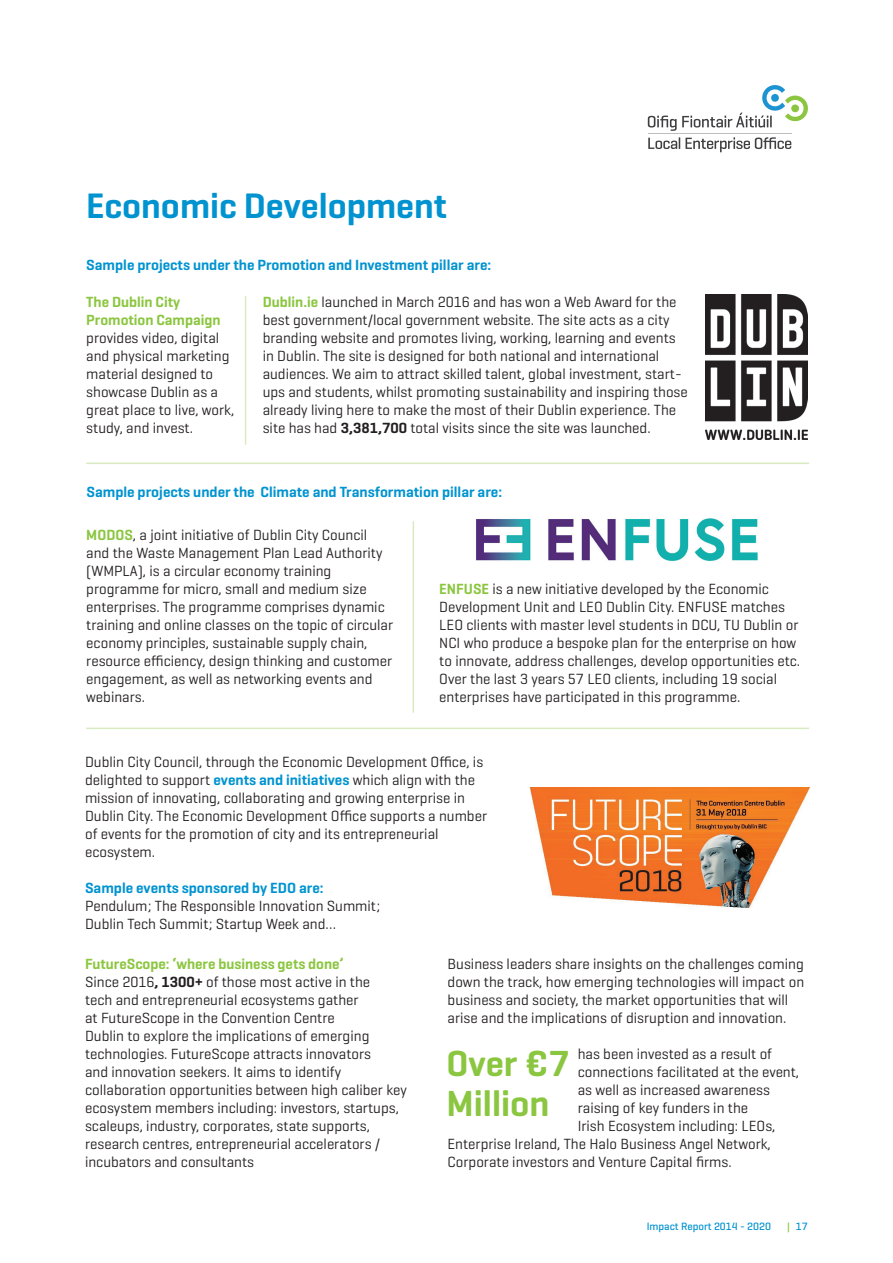
<style>
.page{position:relative;width:893px;height:1263px;background:#fff}
.page>*{position:absolute;margin:0;border:0;box-sizing:border-box;transform-origin:0 0}
.t1{font:600 36.9px/39.3px "Geogrotesque";color:#8bc640}
.t2{font:600 36px "Geogrotesque";color:#0093d0}
.t3{font:15px/18px "Geogrotesque";color:#231f20}
.t4{font:600 15px "Geogrotesque";color:#0093d0}
.t5{font:600 15px/18px "Geogrotesque";color:#8bc640}
.t6{font:500 10.8px "Geogrotesque";color:#0093d0}
.s1{font-weight:600;color:#8bc640}
.s2{font-weight:600}
.s3{font-weight:600;color:#0093d0}
.s4{color:#8bc640}
</style>
<div class="page">
<hr style="left:648px;top:133px;width:143px;height:1px;background:#bcbfbe">
<svg style="left:648px;top:137px;width:143px;height:15px"></svg>
<svg style="left:648px;top:85px;width:160px;height:46px"></svg>
<img style="left:476px;top:518px;width:282px;height:43px">
<img style="left:530px;top:788px;width:279px;height:119px">
<img style="left:706px;top:295px;width:102px;height:144px">
<hr style="left:86px;top:462px;width:723px;height:2px;background:#daeac1">
<hr style="left:86px;top:728px;width:723px;height:1px;background:#daeac1">
<hr style="left:245px;top:296px;width:1px;height:149px;background:#daeac1">
<hr style="left:413px;top:521px;width:1px;height:192px;background:#daeac1">
<h2 class="t2" style="left:86px;top:184px;width:362px">Economic Development</h2>
<p class="t4" style="left:86px;top:255px;width:406px">Sample projects under the Promotion and Investment pillar are:</p>
<p class="t5" style="left:86px;top:293px;width:136px">The Dublin City<br>Promotion Campaign</p>
<p class="t3" style="left:86px;top:329px;width:150px">provides video, digital and physical marketing material designed to showcase Dublin as a great place to live, work, study, and invest.</p>
<p class="t3" style="left:263px;top:293px;width:427px"><span class="s1">Dublin.ie</span> launched in March 2016 and has won a Web Award for the best government/local government website. The site acts as a city branding website and promotes living, working, learning and events in Dublin. The site is designed for both national and international audiences. We aim to attract skilled talent, global investment, start&shy;ups and students, whilst promoting sustainability and inspiring those already living here to make the most of their Dublin experience. The site has had <span class="s2">3,381,700</span> total visits since the site was launched.</p>
<p class="t4" style="left:87px;top:483px;width:417px">Sample projects under the Climate and Transformation pillar are:</p>
<p class="t3" style="left:86px;top:525px;width:308px"><span class="s1">MODOS</span>, a joint initiative of Dublin City Council and the Waste Management Plan Lead Authority (WMPLA), is a circular economy training programme for micro, small and medium size enterprises. The programme comprises dynamic training and online classes on the topic of circular economy principles, sustainable supply chain, resource efficiency, design thinking and customer engagement, as well as networking events and webinars.</p>
<p class="t3" style="left:439px;top:579px;width:362px"><span class="s1">ENFUSE</span> is a new initiative developed by the Economic Development Unit and LEO Dublin City. ENFUSE matches LEO clients with master level students in DCU, TU Dublin or NCI who produce a bespoke plan for the enterprise on how to innovate, address challenges, develop opportunities etc.<br>Over the last 3 years 57 LEO clients, including 19 social enterprises have participated in this programme.</p>
<p class="t3" style="left:85px;top:753px;width:404px">Dublin City Council, through the Economic Development Office, is delighted to support <span class="s3">events and initiatives</span> which align with the mission of innovating, collaborating and growing enterprise in Dublin City. The Economic Development Office supports a number of events for the promotion of city and its entrepreneurial ecosystem.</p>
<p class="t4" style="left:85px;top:879px;width:240px">Sample events sponsored by EDO are:</p>
<p class="t3" style="left:85px;top:897px;width:297px">Pendulum; The Responsible Innovation Summit;<br>Dublin Tech Summit; Startup Week and…</p>
<p class="t3" style="left:85px;top:955px;width:323px"><span class="s1">FutureScope: ‘where business gets done’<br></span>Since 2016<span class="s2">, 1300+</span> of those most active in the<br>tech and entrepreneurial ecosystems gather<br>at FutureScope in the Convention Centre<br>Dublin to explore the implications of emerging technologies. FutureScope attracts innovators<br>and innovation seekers. It aims to identify collaboration opportunities between high caliber key ecosystem members including: investors, startups, scaleups, industry, corporates, state supports, research centres, entrepreneurial accelerators / incubators and consultants</p>
<p class="t3" style="left:448px;top:955px;width:358px">Business leaders share insights on the challenges coming down the track, how emerging technologies will impact on business and society, the market opportunities that will arise and the implications of disruption and innovation.</p>
<p class="t3" style="left:578px;top:1045px;width:196px">has been invested as a result of</p>
<p class="t3" style="left:578px;top:1063px;width:223px">connections facilitated at the event,</p>
<p class="t3" style="left:578px;top:1081px;width:194px">as well as increased awareness</p>
<p class="t3" style="left:578px;top:1099px;width:172px">raising of key funders in the</p>
<p class="t3" style="left:578px;top:1117px;width:199px">Irish Ecosystem including: LEOs,</p>
<p class="t3" style="left:448px;top:1135px;width:325px">Enterprise Ireland, The Halo Business Angel Network,</p>
<p class="t3" style="left:448px;top:1153px;width:286px">Corporate investors and Venture Capital firms.</p>
<h1 class="t1" style="left:446px;top:1044px;width:124px">Over €7<br>Million</h1>
<p class="t6" style="left:647px;top:1219px;width:126px">Impact Report 2014 - 2020</p>
<p class="t6" style="left:787px;top:1219px;width:22px"><span class="s4">|</span> 17</p>
</div>
